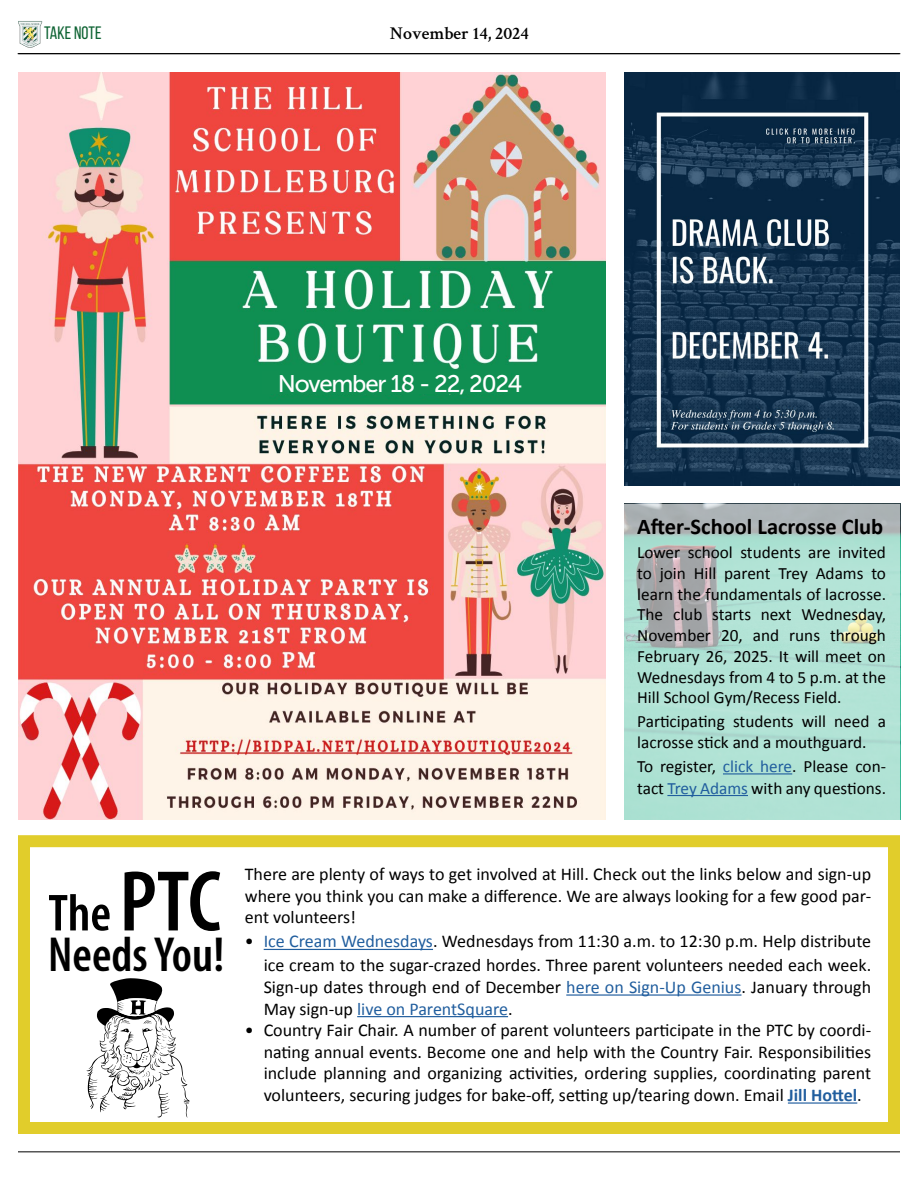
<style>
.page{position:relative;width:918px;height:1188px;background:#fff}
.page>*{position:absolute;margin:0;border:0;box-sizing:border-box;transform-origin:0 0}
.t1{font:52.5px "Myriad Variable Concept";color:#000}
.t2{font:49.5px "Myriad Variable Concept";color:#000}
.t3{font:24px "Museo Sans 500";letter-spacing:-.05em;color:#fff}
.t4{font:700 22.5px "Calibri";color:#000}
.t5{font:18px/21.6px "Calibri";color:#000;text-align:justify}
.t6{font:600 18px "Crimson Text";color:#000}
.t7{font:18px "Bebas Neue";color:#0e6333}
.t8{font:17.25px/20.7px "Calibri";color:#000}
.s1{color:#215e9e}
.s2{font-size:87px}
.s3{font-weight:700;color:#215e9e}
</style>
<div class="page">
<svg style="left:64px;top:978px;width:146px;height:175px"></svg>
<img style="left:18px;top:21px;width:25px;height:27px">
<hr style="left:18px;top:1151px;width:882px;height:1px;background:#000">
<hr style="left:18px;top:53px;width:882px;height:1px;background:#000">
<img style="left:19px;top:72px;width:587px;height:748px">
<img style="left:624px;top:72px;width:276px;height:414px">
<div style="left:18px;top:835px;width:882px;height:299px;border:12px solid #e1cd2b"></div>
<hr style="left:264px;top:949px;width:169px;height:1px;background:#215e9e">
<hr style="left:566px;top:994px;width:175px;height:2px;background:#215e9e">
<hr style="left:357px;top:1016px;width:151px;height:1px;background:#215e9e">
<hr style="left:788px;top:1102px;width:69px;height:2px;background:#215e9e">
<svg style="left:624px;top:504px;width:276px;height:316px;background:#afd8cd"></svg>
<hr style="left:723px;top:773px;width:69px;height:1px;background:#215e9e">
<hr style="left:667px;top:795px;width:81px;height:1px;background:#215e9e">
<div style="left:262px;top:372px;width:249px;height:22px;background:#108f52"></div>
<p class="t7" style="left:44px;top:23px;width:59px">TAKE NOTE</p>
<p class="t6" style="left:390px;top:21px;width:140px">November 14, 2024</p>
<h3 class="t3" style="left:278px;top:371px;width:246px">November 18 - 22, 2024</h3>
<p class="t4" style="left:637px;top:511px;width:248px">After-School Lacrosse Club</p>
<p class="t8" style="left:637px;top:542px;width:250px;text-align:justify">Lower school students are invited to join Hill parent Trey Adams to learn the fundamentals of lacrosse.<br>The club starts next Wednesday, November 20, and runs through February 26, 2025. It will meet on Wednesdays from 4 to 5 p.m. at the Hill School Gym/Recess Field.</p>
<p class="t8" style="left:637px;top:711px;width:250px">Participating students will need a lacrosse stick and a mouthguard.</p>
<p class="t8" style="left:637px;top:755px;width:250px;line-height:21.6px">To register, <span class="s1">click here</span>. Please con&shy;tact <span class="s1">Trey Adams</span> with any questions.</p>
<h1 class="t1" style="left:48px;top:882px;width:174px">The <span class="s2">PTC</span></h1>
<h2 class="t2" style="left:48px;top:925px;width:178px">Needs You!</h2>
<p class="t5" style="left:245px;top:863px;width:628px">There are plenty of ways to get involved at Hill. Check out the links below and sign-up where you think you can make a difference. We are always looking for a few good par&shy;ent volunteers!</p>
<p class="t5" style="left:245px;top:929px;width:628px;line-height:24px;text-align:right">• <span class="s1">Ice Cream Wednesdays</span>. Wednesdays from 11:30 a.m. to 12:30 p.m. Help distribute ice cream to the sugar-crazed hordes. Three parent volunteers needed each week.</p>
<p class="t5" style="left:264px;top:976px;width:609px">Sign-up dates through end of December <span class="s1">here on Sign-Up Genius</span>. January through<br>May sign-up <span class="s1">live on ParentSquare</span>.</p>
<p class="t5" style="left:264px;top:1019px;width:609px;text-indent:-19px">• Country Fair Chair. A number of parent volunteers participate in the PTC by coordi&shy;nating annual events. Become one and help with the Country Fair. Responsibilities include planning and organizing activities, ordering supplies, coordinating parent volunteers, securing judges for bake-off, setting up/tearing down. Email <span class="s3">Jill Hottel</span>.</p>
</div>
